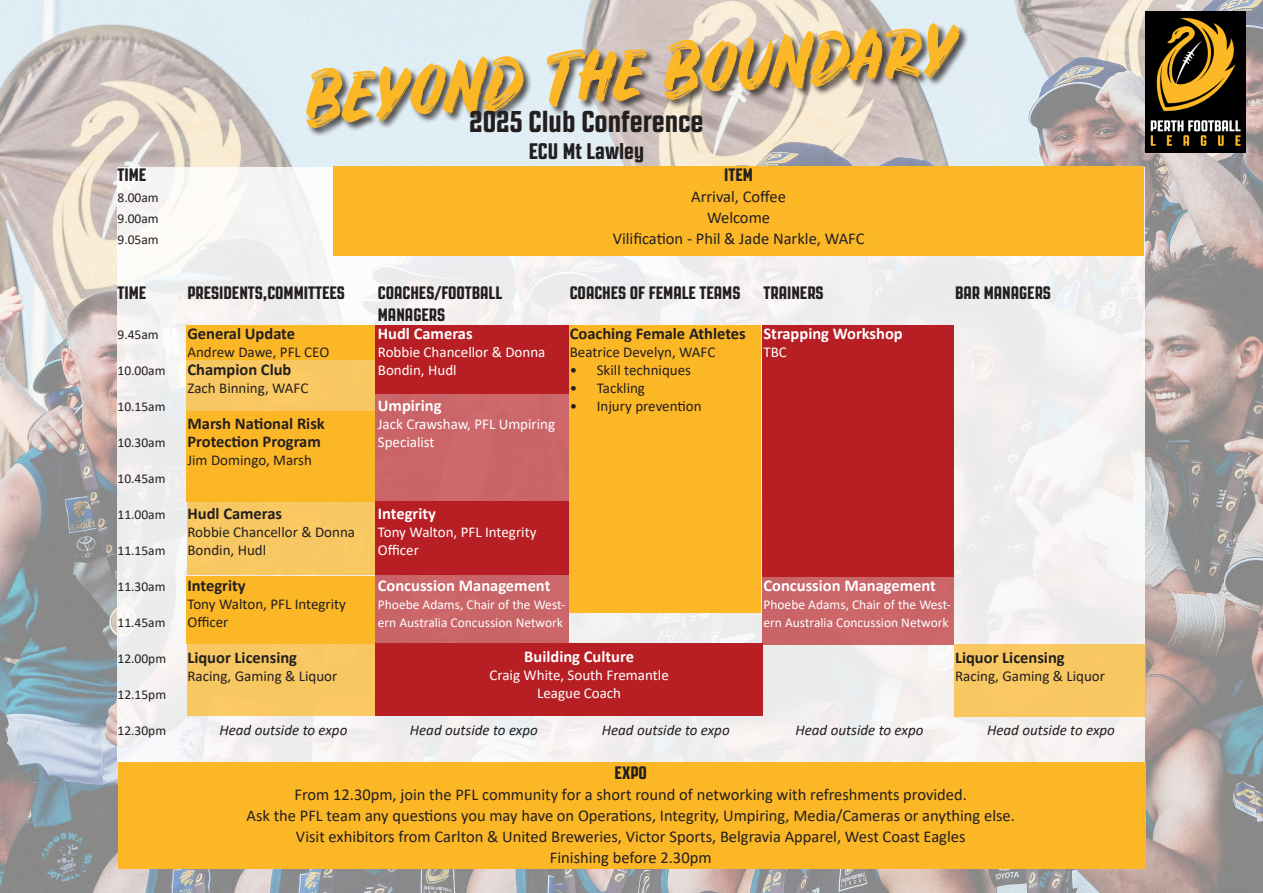
<style>
.page{position:relative;width:1263px;height:893px;background:#fff}
.page>*{position:absolute;margin:0;border:0;box-sizing:border-box;transform-origin:0 0}
.t1{font:64.5px "Rustico";color:#fcb726}
.t2{font:800 30px "Revolution Gothic";color:#231f20}
.t3{font:800 22.5px "Revolution Gothic";color:#231f20}
.t4{font:800 18px/21.6px "Revolution Gothic";color:#231f20}
.t5{font:16.5px "Calibri";color:#231f20}
.t6{font:700 16.5px "Calibri";color:#231f20}
.t7{font:700 16.5px "Calibri";color:#fff}
.t8{font:15px/18px "Calibri";color:#231f20}
.t9{font:15px/18px "Calibri";color:#fff}
.t10{font:italic 15px "Calibri";color:#231f20}
.t11{font:13.5px/18px "Calibri";color:#fff}
.t12{font:13.5px "Calibri";color:#231f20}
</style>
<div class="page">
<img style="left:0;top:0;width:1263px;height:893px">
<div style="left:118px;top:762px;width:1027px;height:107px;background:#fcb726"></div>
<div style="left:118px;top:167px;width:1027px;height:594px;background:#f3efef"></div>
<div style="left:375px;top:325px;width:194px;height:68px;background:#b71f24"></div>
<div style="left:334px;top:166px;width:810px;height:89px;background:#fcb726"></div>
<div style="left:306px;top:23px;width:663px;height:114px;background:#231f20;opacity:.75"></div>
<div style="left:375px;top:644px;width:194px;height:72px;background:#b71f24"></div>
<div style="left:375px;top:393px;width:194px;height:108px;background:#cb6569"></div>
<div style="left:375px;top:501px;width:194px;height:74px;background:#b71f24"></div>
<div style="left:375px;top:575px;width:194px;height:69px;background:#c96468"></div>
<div style="left:187px;top:325px;width:188px;height:34px;background:#fcb726"></div>
<div style="left:187px;top:359px;width:188px;height:52px;background:#f8c762"></div>
<div style="left:186px;top:411px;width:188px;height:90px;background:#fcb726"></div>
<div style="left:187px;top:501px;width:187px;height:74px;background:#f7c762"></div>
<div style="left:186px;top:576px;width:188px;height:68px;background:#fcb726"></div>
<div style="left:187px;top:644px;width:187px;height:72px;background:#f7c761"></div>
<div style="left:570px;top:325px;width:191px;height:287px;background:#fcb726"></div>
<div style="left:569px;top:643px;width:194px;height:73px;background:#b71f24"></div>
<div style="left:762px;top:576px;width:191px;height:69px;background:#cb6568"></div>
<div style="left:762px;top:325px;width:191px;height:251px;background:#b71f24"></div>
<div style="left:953px;top:645px;width:192px;height:72px;background:#f8c761"></div>
<img style="left:1145px;top:11px;width:100px;height:141px">
<p class="t4" style="left:118px;top:164px;width:30px">TIME</p>
<p class="t12" style="left:118px;top:188px;width:43px">8.00am</p>
<p class="t12" style="left:118px;top:209px;width:43px">9.00am</p>
<p class="t12" style="left:118px;top:230px;width:43px">9.05am</p>
<p class="t4" style="left:118px;top:282px;width:30px">TIME</p>
<p class="t12" style="left:118px;top:325px;width:43px">9.45am</p>
<p class="t12" style="left:118px;top:361px;width:50px">10.00am</p>
<p class="t12" style="left:118px;top:397px;width:50px">10.15am</p>
<p class="t12" style="left:118px;top:433px;width:50px">10.30am</p>
<p class="t12" style="left:118px;top:469px;width:50px">10.45am</p>
<p class="t12" style="left:118px;top:505px;width:50px">11.00am</p>
<p class="t12" style="left:118px;top:541px;width:50px">11.15am</p>
<p class="t12" style="left:118px;top:577px;width:50px">11.30am</p>
<p class="t12" style="left:118px;top:613px;width:50px">11.45am</p>
<p class="t12" style="left:118px;top:649px;width:50px">12.00pm</p>
<p class="t12" style="left:118px;top:685px;width:50px">12.15pm</p>
<p class="t12" style="left:118px;top:721px;width:50px">12.30pm</p>
<p class="t1" style="left:304px;top:58px;width:654px;rotate:-4deg">BEYOND THE BOUNDARY</p>
<p class="t2" style="left:469px;top:106px;width:236px">2025 Club Conference</p>
<p class="t3" style="left:529px;top:139px;width:117px">ECU Mt Lawley</p>
<p class="t4" style="left:187px;top:282px;width:159px">PRESIDENTS,COMMITTEES</p>
<p class="t6" style="left:187px;top:322px;width:109px">General Update</p>
<p class="t8" style="left:187px;top:343px;width:143px">Andrew Dawe, PFL CEO</p>
<p class="t6" style="left:187px;top:358px;width:106px">Champion Club</p>
<p class="t8" style="left:187px;top:379px;width:122px">Zach Binning, WAFC</p>
<p class="t6" style="left:187px;top:412px;width:139px">Marsh National Risk</p>
<p class="t6" style="left:187px;top:430px;width:135px">Protection Program</p>
<p class="t8" style="left:187px;top:451px;width:126px">Jim Domingo, Marsh</p>
<p class="t6" style="left:187px;top:502px;width:96px">Hudl Cameras</p>
<p class="t8" style="left:187px;top:523px;width:169px">Robbie Chancellor &amp; Donna<br>Bondin, Hudl</p>
<p class="t6" style="left:187px;top:574px;width:60px">Integrity</p>
<p class="t8" style="left:187px;top:595px;width:160px">Tony Walton, PFL Integrity<br>Officer</p>
<p class="t6" style="left:187px;top:646px;width:111px">Liquor Licensing</p>
<p class="t8" style="left:187px;top:667px;width:152px">Racing, Gaming &amp; Liquor</p>
<p class="t10" style="left:219px;top:720px;width:129px">Head outside to expo</p>
<p class="t4" style="left:724px;top:164px;width:30px">ITEM</p>
<p class="t5" style="left:691px;top:185px;width:96px">Arrival, Coffee</p>
<p class="t5" style="left:707px;top:206px;width:65px">Welcome</p>
<p class="t5" style="left:613px;top:227px;width:253px">Vilification - Phil &amp; Jade Narkle, WAFC</p>
<p class="t4" style="left:378px;top:282px;width:126px">COACHES/FOOTBALL<br>MANAGERS</p>
<p class="t7" style="left:378px;top:322px;width:96px">Hudl Cameras</p>
<p class="t9" style="left:378px;top:343px;width:169px">Robbie Chancellor &amp; Donna<br>Bondin, Hudl</p>
<p class="t7" style="left:378px;top:394px;width:65px">Umpiring</p>
<p class="t9" style="left:378px;top:415px;width:179px">Jack Crawshaw, PFL Umpiring<br>Specialist</p>
<p class="t4" style="left:570px;top:282px;width:172px">COACHES OF FEMALE TEAMS</p>
<p class="t6" style="left:570px;top:322px;width:177px">Coaching Female Athletes</p>
<p class="t8" style="left:570px;top:343px;width:147px">Beatrice Develyn, WAFC</p>
<p class="t8" style="left:570px;top:361px;width:123px">• Skill techniques</p>
<p class="t8" style="left:570px;top:379px;width:77px">• Tackling</p>
<p class="t8" style="left:570px;top:397px;width:133px">• Injury prevention</p>
<p class="t4" style="left:763px;top:282px;width:62px">TRAINERS</p>
<p class="t7" style="left:763px;top:322px;width:141px">Strapping Workshop</p>
<p class="t9" style="left:763px;top:343px;width:25px">TBC</p>
<p class="t4" style="left:955px;top:282px;width:97px">BAR MANAGERS</p>
<p class="t7" style="left:378px;top:502px;width:60px">Integrity</p>
<p class="t9" style="left:378px;top:523px;width:160px">Tony Walton, PFL Integrity<br>Officer</p>
<p class="t7" style="left:378px;top:574px;width:174px">Concussion Management</p>
<p class="t11" style="left:378px;top:595px;width:189px">Phoebe Adams, Chair of the West&shy;ern Australia Concussion Network</p>
<p class="t7" style="left:763px;top:574px;width:174px">Concussion Management</p>
<p class="t11" style="left:763px;top:595px;width:189px">Phoebe Adams, Chair of the West&shy;ern Australia Concussion Network</p>
<p class="t7" style="left:524px;top:644px;width:111px">Building Culture</p>
<p class="t9" style="left:489px;top:665px;width:181px;text-align:center">Craig White, South Fremantle<br>League Coach</p>
<p class="t6" style="left:955px;top:646px;width:111px">Liquor Licensing</p>
<p class="t8" style="left:955px;top:667px;width:152px">Racing, Gaming &amp; Liquor</p>
<p class="t10" style="left:410px;top:720px;width:129px">Head outside to expo</p>
<p class="t10" style="left:602px;top:720px;width:129px">Head outside to expo</p>
<p class="t10" style="left:795px;top:720px;width:129px">Head outside to expo</p>
<p class="t10" style="left:987px;top:720px;width:129px">Head outside to expo</p>
<p class="t4" style="left:615px;top:762px;width:34px">EXPO</p>
<p class="t5" style="left:294px;top:783px;width:674px">From 12.30pm, join the PFL community for a short round of networking with refreshments provided.</p>
<p class="t5" style="left:246px;top:804px;width:770px">Ask the PFL team any questions you may have on Operations, Integrity, Umpiring, Media/Cameras or anything else.</p>
<p class="t5" style="left:296px;top:825px;width:671px">Visit exhibitors from Carlton &amp; United Breweries, Victor Sports, Belgravia Apparel, West Coast Eagles</p>
<p class="t5" style="left:550px;top:846px;width:163px">Finishing before 2.30pm</p>
</div>
